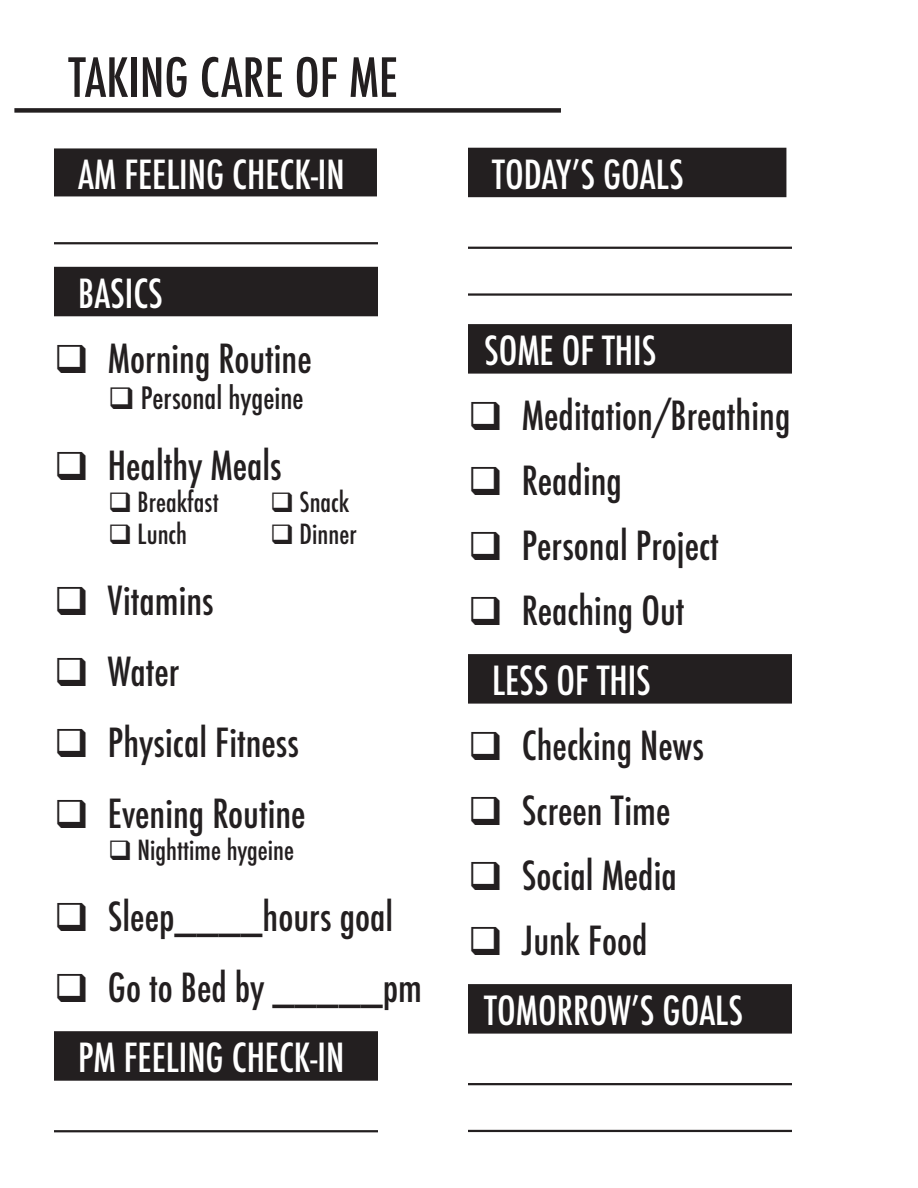
<style>
.page{position:relative;width:918px;height:1188px;background:#fff}
.page>*{position:absolute;margin:0;border:0;box-sizing:border-box;transform-origin:0 0}
.t1{font:500 condensed 52.5px "Futura";color:#231f20}
.t2{font:500 condensed 39px "Futura";color:#231f20}
.t3{font:500 condensed 39px "Futura";color:#fff}
.t4{font:500 condensed 30px "Futura";color:#231f20}
.t5{font:500 condensed 27px "Futura";color:#231f20}
</style>
<div class="page">
<div style="left:54px;top:148px;width:323px;height:48px;background:#231f20"></div>
<hr style="left:54px;top:242px;width:324px;height:2px;background:#231f20">
<div style="left:54px;top:267px;width:324px;height:49px;background:#231f20"></div>
<div style="left:54px;top:1031px;width:324px;height:50px;background:#231f20"></div>
<hr style="left:54px;top:1130px;width:324px;height:2px;background:#231f20">
<div style="left:468px;top:148px;width:318px;height:49px;background:#231f20"></div>
<hr style="left:468px;top:247px;width:324px;height:2px;background:#231f20">
<hr style="left:468px;top:293px;width:324px;height:3px;background:#231f20">
<div style="left:468px;top:324px;width:324px;height:50px;background:#231f20"></div>
<div style="left:468px;top:654px;width:324px;height:50px;background:#231f20"></div>
<div style="left:468px;top:984px;width:324px;height:50px;background:#231f20"></div>
<hr style="left:468px;top:1083px;width:324px;height:2px;background:#231f20">
<hr style="left:468px;top:1130px;width:324px;height:2px;background:#231f20">
<div style="left:14px;top:108px;width:547px;height:5px;background:#231f20"></div>
<p class="t1" style="left:68px;top:44px;width:331px">TAKING CARE OF ME</p>
<p class="t3" style="left:78px;top:150px;width:268px">AM FEELING CHECK-IN</p>
<p class="t3" style="left:78px;top:269px;width:86px">BASICS</p>
<p class="t2" style="left:54px;top:333px;width:259px">❑ Morning Routine</p>
<p class="t4" style="left:108px;top:379px;width:197px">❑ Personal hygeine</p>
<p class="t2" style="left:54px;top:440px;width:229px">❑ Healthy Meals</p>
<p class="t5" style="left:108px;top:485px;width:112px">❑ Breakfast</p>
<p class="t5" style="left:270px;top:485px;width:81px">❑ Snack</p>
<p class="t5" style="left:108px;top:517px;width:81px">❑ Lunch</p>
<p class="t5" style="left:270px;top:517px;width:88px">❑ Dinner</p>
<p class="t2" style="left:54px;top:576px;width:161px">❑ Vitamins</p>
<p class="t2" style="left:54px;top:647px;width:127px">❑ Water</p>
<p class="t2" style="left:54px;top:717px;width:246px">❑ Physical Fitness</p>
<p class="t2" style="left:54px;top:788px;width:253px">❑ Evening Routine</p>
<p class="t5" style="left:108px;top:833px;width:188px">❑ Nighttime hygeine</p>
<p class="t2" style="left:54px;top:891px;width:341px">❑ Sleep____hours goal</p>
<p class="t2" style="left:54px;top:962px;width:369px">❑ Go to Bed by _____pm</p>
<p class="t3" style="left:78px;top:1033px;width:268px">PM FEELING CHECK-IN</p>
<p class="t3" style="left:492px;top:150px;width:193px">TODAY’S GOALS</p>
<p class="t3" style="left:484px;top:326px;width:174px">SOME OF THIS</p>
<p class="t2" style="left:468px;top:391px;width:324px">❑ Meditation/Breathing</p>
<p class="t2" style="left:468px;top:456px;width:156px">❑ Reading</p>
<p class="t2" style="left:468px;top:520px;width:252px">❑ Personal Project</p>
<p class="t2" style="left:468px;top:585px;width:218px">❑ Reaching Out</p>
<p class="t3" style="left:492px;top:656px;width:160px">LESS OF THIS</p>
<p class="t2" style="left:468px;top:721px;width:238px">❑ Checking News</p>
<p class="t2" style="left:468px;top:786px;width:204px">❑ Screen Time</p>
<p class="t2" style="left:468px;top:850px;width:210px">❑ Social Media</p>
<p class="t2" style="left:468px;top:915px;width:181px">❑ Junk Food</p>
<p class="t3" style="left:484px;top:986px;width:261px">TOMORROW’S GOALS</p>
</div>
